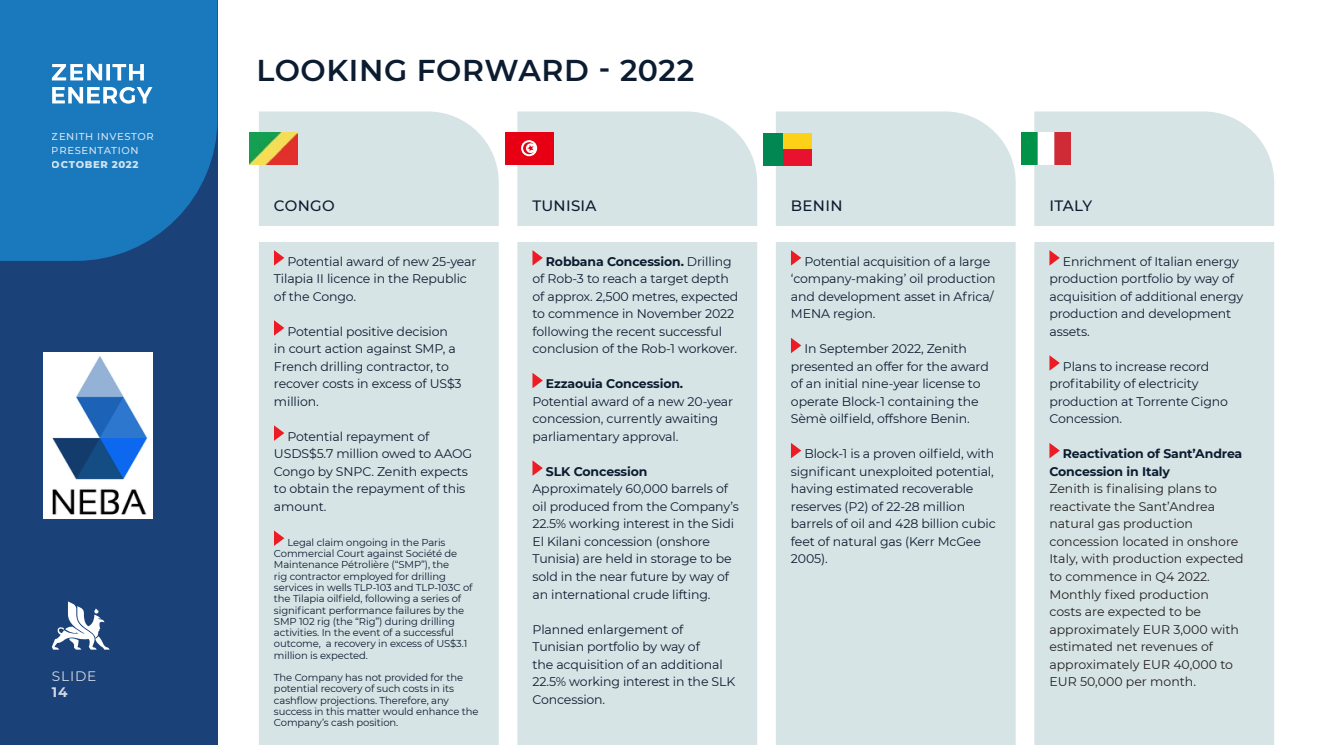
<style>
.page{position:relative;width:1317px;height:745px;background:#fff}
.page>*{position:absolute;margin:0;border:0;box-sizing:border-box;transform-origin:0 0}
.t1{font:600 30px "Montserrat";letter-spacing:.02em;color:#0c1c30}
.t2{font:500 15px "Montserrat";letter-spacing:.02em;color:#0c1c30}
.t3{font:13.75px "Montserrat";letter-spacing:.06em;color:#fff}
.t4{font:700 13.75px "Montserrat";color:#fff}
.t5{font:12.5px/17.5px "Montserrat";letter-spacing:-.01em;color:#0c1c30}
.t6{font:12.5px/17.5px "Montserrat";color:#221f1f}
.t7{font:700 12.5px/17.5px "Montserrat";letter-spacing:-.01em;color:#0c1c30}
.t8{font:10px/11.2px "Montserrat";letter-spacing:-.01em;color:#0c1c30}
.t9{font:500 10px/13.8px "Montserrat";letter-spacing:.06em;color:#fff}
.t10{font:800 10px "Montserrat";letter-spacing:.06em;color:#fff}
.s1{font-weight:700}
</style>
<div class="page">
<div style="left:0;top:0;width:217px;height:744px;background:#1b4278"></div>
<svg style="left:0;top:0;width:217px;height:261px;background:#1a73b7"></svg>
<svg style="left:52px;top:64px;width:100px;height:40px;background:#72acd6"></svg>
<svg style="left:52px;top:601px;width:58px;height:48px"></svg>
<div style="left:259px;top:111px;width:239px;height:633px;background:#d7e4e6"></div>
<svg style="left:274px;top:250px;width:10px;height:15px"></svg>
<svg style="left:274px;top:320px;width:10px;height:15px"></svg>
<svg style="left:274px;top:425px;width:10px;height:15px"></svg>
<svg style="left:274px;top:530px;width:10px;height:15px"></svg>
<img style="left:249px;top:132px;width:48px;height:32px">
<div style="left:517px;top:111px;width:240px;height:633px;background:#d7e4e6"></div>
<svg style="left:532px;top:250px;width:11px;height:15px"></svg>
<svg style="left:532px;top:372px;width:11px;height:16px"></svg>
<svg style="left:532px;top:460px;width:11px;height:15px"></svg>
<div style="left:775px;top:111px;width:240px;height:633px;background:#d7e4e6"></div>
<svg style="left:791px;top:250px;width:10px;height:15px"></svg>
<svg style="left:791px;top:337px;width:10px;height:16px"></svg>
<svg style="left:791px;top:442px;width:10px;height:16px"></svg>
<div style="left:1034px;top:111px;width:240px;height:633px;background:#d7e4e6"></div>
<svg style="left:1049px;top:250px;width:10px;height:15px"></svg>
<svg style="left:1049px;top:355px;width:10px;height:15px"></svg>
<svg style="left:1049px;top:442px;width:10px;height:16px"></svg>
<div style="left:505px;top:132px;width:48px;height:32px;background:#e70013"></div>
<svg style="left:521px;top:140px;width:16px;height:16px"></svg>
<svg style="left:523px;top:142px;width:11px;height:12px"></svg>
<img style="left:1021px;top:132px;width:49px;height:32px">
<div style="left:257px;top:226px;width:1028px;height:16px;background:#fff"></div>
<div style="left:763px;top:133px;width:48px;height:32px;background:#fdd117"></div>
<div style="left:763px;top:149px;width:48px;height:16px;background:#e8122e"></div>
<div style="left:763px;top:133px;width:19px;height:32px;background:#008752"></div>
<img style="left:43px;top:352px;width:109px;height:166px">
<p class="t9" style="left:52px;top:130px;width:103px">ZENITH INVESTOR<br>PRESENTATION</p>
<p class="t10" style="left:52px;top:158px;width:88px">OCTOBER 2022</p>
<p class="t3" style="left:52px;top:668px;width:46px">SLIDE</p>
<p class="t4" style="left:52px;top:684px;width:17px">14</p>
<h1 class="t1" style="left:256px;top:49px;width:439px">LOOKING FORWARD - 2022</h1>
<p class="t2" style="left:274px;top:199px;width:62px">CONGO</p>
<p class="t2" style="left:532px;top:199px;width:66px">TUNISIA</p>
<p class="t2" style="left:791px;top:199px;width:53px">BENIN</p>
<p class="t2" style="left:1049px;top:199px;width:44px">ITALY</p>
<p class="t5" style="left:274px;top:253px;width:204px;text-indent:13px">Potential award of new 25-year<br>Tilapia II licence in the Republic of the Congo.</p>
<p class="t5" style="left:274px;top:323px;width:189px;text-indent:13px">Potential positive decision in court action against SMP, a<br>French drilling contractor, to recover costs in excess of US$3 million.</p>
<p class="t5" style="left:274px;top:428px;width:200px;text-indent:13px">Potential repayment of<br>USDS$5.7 million owed to AAOG<br>Congo by SNPC. Zenith expects to obtain the repayment of this amount.</p>
<p class="t8" style="left:274px;top:536px;width:200px;text-indent:13px">Legal claim ongoing in the Paris Commercial Court against Société de Maintenance Pétrolière (“SMP”), the<br>rig contractor employed for drilling services in wells TLP-103 and TLP-103C of the Tilapia oilfield, following a series of significant performance failures by the SMP 102 rig (the “Rig”) during drilling activities. In the event of a successful outcome, a recovery in excess of US$3.1 million is expected.</p>
<p class="t8" style="left:274px;top:671px;width:206px">The Company has not provided for the potential recovery of such costs in its cashflow projections. Therefore, any success in this matter would enhance the Company’s cash position.</p>
<p class="t5" style="left:532px;top:253px;width:207px;text-indent:13px"><span class="s1">Robbana Concession.</span> Drilling of Rob-3 to reach a target depth of approx. 2,500 metres, expected to commence in November 2022 following the recent successful conclusion of the Rob-1 workover.</p>
<p class="t7" style="left:546px;top:374px;width:139px">Ezzaouia Concession.</p>
<p class="t5" style="left:532px;top:393px;width:202px">Potential award of a new 20-year concession, currently awaiting parliamentary approval.</p>
<p class="t7" style="left:546px;top:462px;width:103px">SLK Concession</p>
<p class="t5" style="left:532px;top:480px;width:208px">Approximately 60,000 barrels of oil produced from the Company’s<br>22.5% working interest in the Sidi<br>El Kilani concession (onshore<br>Tunisia) are held in storage to be sold in the near future by way of an international crude lifting.</p>
<p class="t5" style="left:532px;top:620px;width:204px">Planned enlargement of<br>Tunisian portfolio by way of<br>the acquisition of an additional<br>22.5% working interest in the SLK<br>Concession.</p>
<p class="t5" style="left:791px;top:253px;width:206px;text-indent:13px">Potential acquisition of a large ‘company-making’ oil production and development asset in Africa/<br>MENA region.</p>
<p class="t5" style="left:791px;top:340px;width:199px;text-indent:13px">In September 2022, Zenith presented an offer for the award of an initial nine-year license to operate Block-1 containing the<br>Sèmè oilfield, offshore Benin.</p>
<p class="t5" style="left:791px;top:444px;width:206px;text-indent:13px">Block-1 is a proven oilfield, with significant unexploited potential, having estimated recoverable reserves (P2) of 22-28 million barrels of oil and 428 billion cubic feet of natural gas (Kerr McGee<br>2005).</p>
<p class="t5" style="left:1049px;top:253px;width:195px;text-indent:13px">Enrichment of Italian energy production portfolio by way of acquisition of additional energy production and development assets.</p>
<p class="t5" style="left:1049px;top:358px;width:180px;text-indent:13px">Plans to increase record profitability of electricity production at Torrente Cigno<br>Concession.</p>
<p class="t7" style="left:1049px;top:444px;width:194px;text-indent:13px">Reactivation of Sant’Andrea<br>Concession in Italy</p>
<p class="t6" style="left:1049px;top:479px;width:196px">Zenith is finalising plans to reactivate the Sant’Andrea natural gas production concession located in onshore<br>Italy, with production expected to commence in Q4 2022.<br>Monthly fixed production costs are expected to be approximately EUR 3,000 with estimated net revenues of approximately EUR 40,000 to<br>EUR 50,000 per month.</p>
</div>
